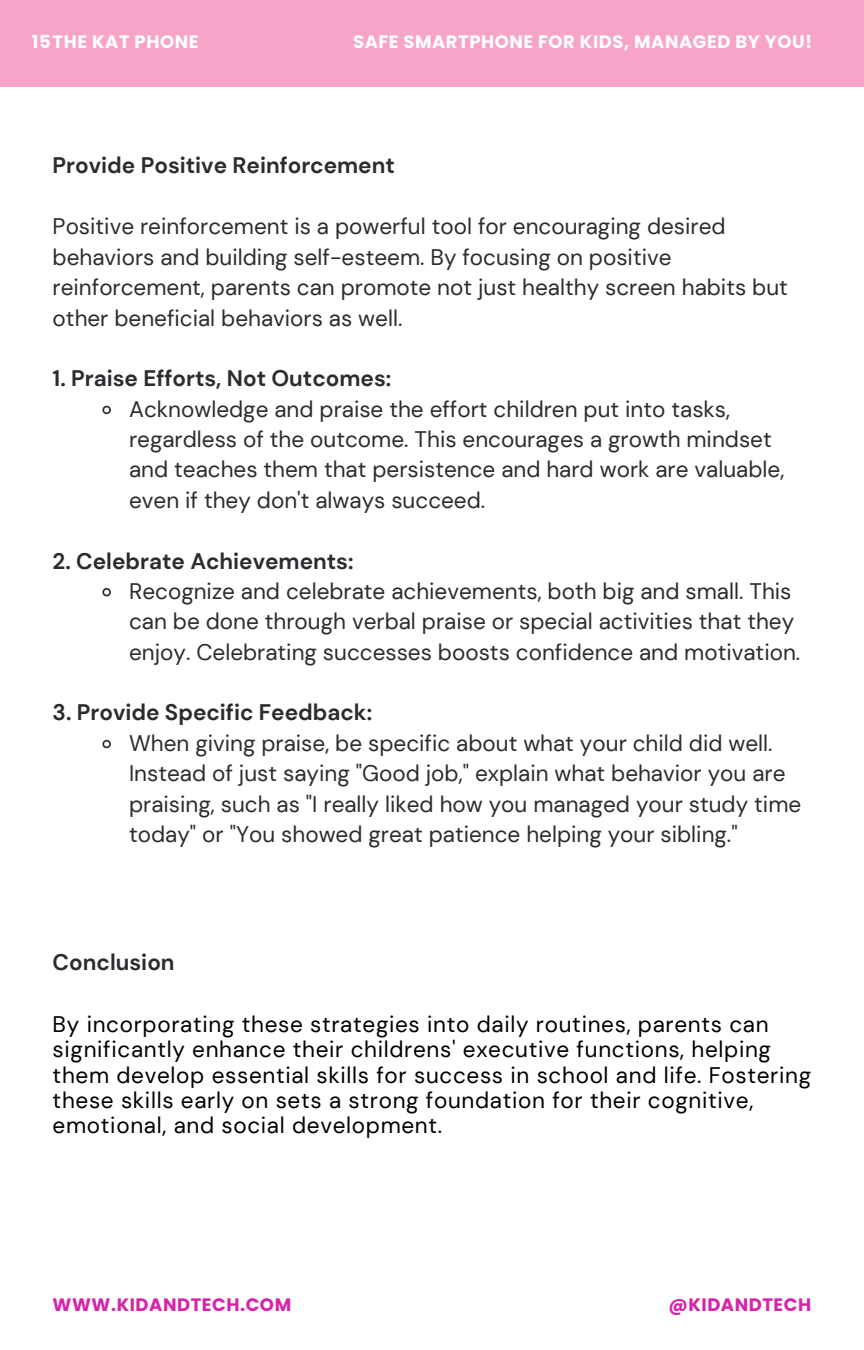
<style>
.page{position:relative;width:864px;height:1350px;background:#fff}
.page>*{position:absolute;margin:0;border:0;box-sizing:border-box;transform-origin:0 0}
.t1{font:22.5px/30.4px "DM Sans";color:#2b2c30}
.t2{font:22.5px/25.2px "DM Sans";letter-spacing:.03em;color:#000}
.t3{font:700 22.5px "DM Sans";color:#2b2c30}
.t4{font:700 18px "Poppins";letter-spacing:.03em;color:#fff}
.t5{font:700 18px "Poppins";letter-spacing:.03em;color:#d624aa}
</style>
<div class="page">
<div style="left:0;top:0;width:864px;height:86px;background:#f7a4c8"></div>
<svg style="left:102px;top:405px;width:9px;height:10px"></svg>
<svg style="left:102px;top:588px;width:9px;height:9px"></svg>
<svg style="left:102px;top:739px;width:9px;height:10px"></svg>
<p class="t4" style="left:32px;top:29px;width:168px">15THE KAT PHONE</p>
<p class="t4" style="left:353px;top:29px;width:461px">SAFE SMARTPHONE FOR KIDS, MANAGED BY YOU!</p>
<h1 class="t3" style="left:53px;top:151px;width:344px">Provide Positive Reinforcement</h1>
<h2 class="t1" style="left:53px;top:212px;width:737px">Positive reinforcement is a powerful tool for encouraging desired behaviors and building self-esteem. By focusing on positive reinforcement, parents can promote not just healthy screen habits but other beneficial behaviors as well.</h2>
<h1 class="t3" style="left:53px;top:364px;width:340px">1. Praise Efforts, Not Outcomes:</h1>
<p class="t1" style="left:129px;top:394px;width:657px">Acknowledge and praise the effort children put into tasks, regardless of the outcome. This encourages a growth mindset and teaches them that persistence and hard work are valuable, even if they don't always succeed.</p>
<h1 class="t3" style="left:53px;top:546px;width:302px">2. Celebrate Achievements:</h1>
<p class="t1" style="left:129px;top:576px;width:673px">Recognize and celebrate achievements, both big and small. This can be done through verbal praise or special activities that they enjoy. Celebrating successes boosts confidence and motivation.</p>
<h1 class="t3" style="left:53px;top:698px;width:321px">3. Provide Specific Feedback:</h1>
<p class="t1" style="left:129px;top:728px;width:674px">When giving praise, be specific about what your child did well.<br>Instead of just saying "Good job," explain what behavior you are praising, such as "I really liked how you managed your study time today" or "You showed great patience helping your sibling."</p>
<h2 class="t3" style="left:53px;top:947px;width:123px">Conclusion</h2>
<p class="t2" style="left:53px;top:1012px;width:760px">By incorporating these strategies into daily routines, parents can significantly enhance their childrens' executive functions, helping them develop essential skills for success in school and life. Fostering these skills early on sets a strong foundation for their cognitive, emotional, and social development.</p>
<p class="t5" style="left:53px;top:1292px;width:240px">WWW.KIDANDTECH.COM</p>
<h1 class="t5" style="left:668px;top:1292px;width:144px">@KIDANDTECH</h1>
</div>
